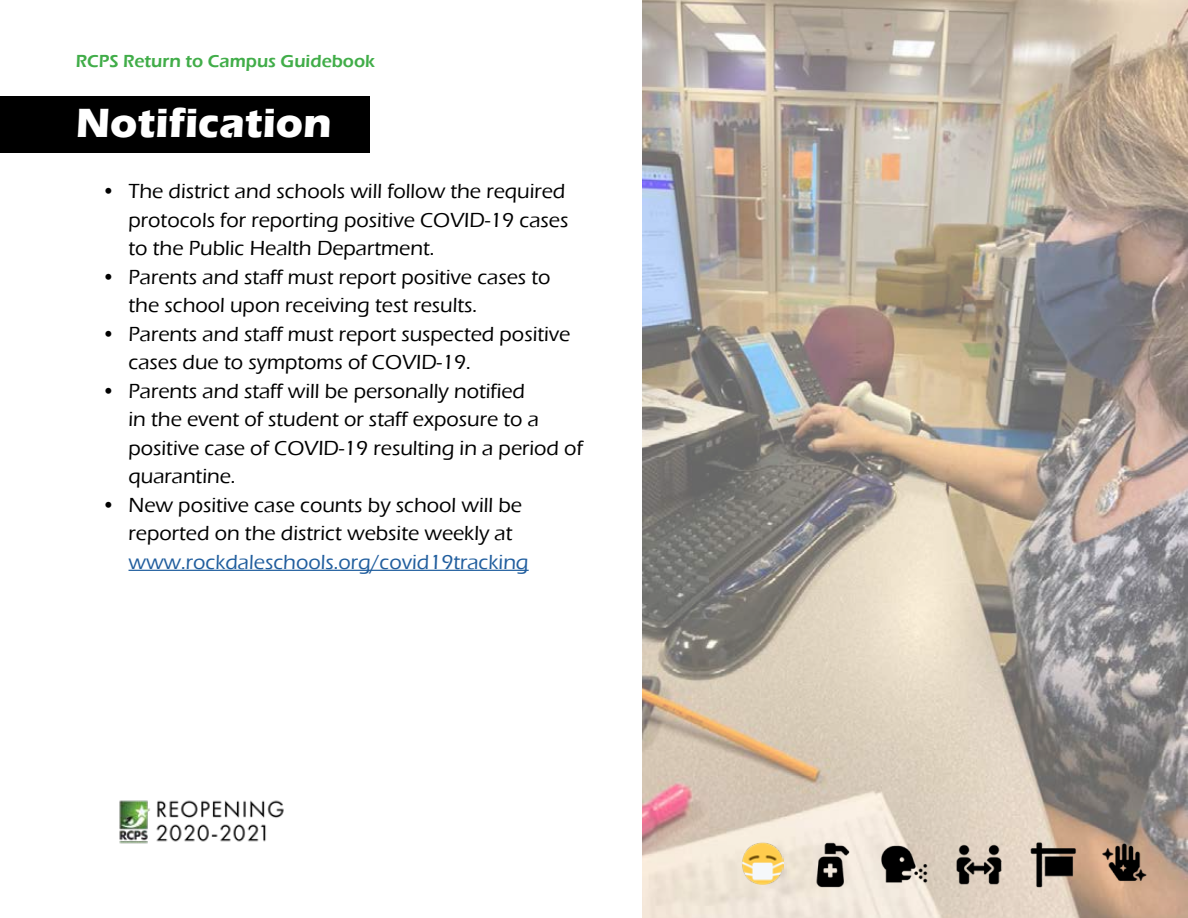
<style>
.page{position:relative;width:1188px;height:918px;background:#fff}
.page>*{position:absolute;margin:0;border:0;box-sizing:border-box;transform-origin:0 0}
.t1{font:700 42px "Eras ITC";color:#fff}
.t2{font:500 21px/28.5px "Eras ITC";color:#000}
.t3{font:500 21px "Eras ITC";color:#215e9e}
.t4{font:600 18px "Eras ITC";color:#41ad49}
</style>
<div class="page">
<div style="left:0;top:96px;width:369px;height:56px;background:#000"></div>
<img style="left:643px;top:0;width:545px;height:918px">
<hr style="left:129px;top:570px;width:400px;height:1px;background:#215e9e">
<img style="left:119px;top:800px;width:165px;height:44px">
<img style="left:741px;top:842px;width:42px;height:42px">
<img style="left:807px;top:840px;width:48px;height:48px">
<img style="left:881px;top:840px;width:48px;height:48px">
<img style="left:955px;top:840px;width:48px;height:48px">
<img style="left:1028px;top:840px;width:48px;height:48px">
<img style="left:1102px;top:840px;width:47px;height:48px">
<p class="t4" style="left:76px;top:51px;width:301px">RCPS Return to Campus Guidebook</p>
<h1 class="t1" style="left:76px;top:99px;width:257px">Notification</h1>
<p class="t2" style="left:129px;top:177px;width:441px;text-indent:-27px">• The district and schools will follow the required protocols for reporting positive COVID-19 cases to the Public Health Department.</p>
<p class="t2" style="left:129px;top:263px;width:424px;text-indent:-27px">• Parents and staff must report positive cases to the school upon receiving test results.</p>
<p class="t2" style="left:129px;top:320px;width:443px;text-indent:-27px">• Parents and staff must report suspected positive cases due to symptoms of COVID-19.</p>
<p class="t2" style="left:129px;top:377px;width:456px;text-indent:-27px">• Parents and staff will be personally notified<br>in the event of student or staff exposure to a positive case of COVID-19 resulting in a period of quarantine.</p>
<p class="t2" style="left:129px;top:491px;width:395px;text-indent:-27px">• New positive case counts by school will be reported on the district website weekly at</p>
<p class="t3" style="left:129px;top:550px;width:402px">www.rockdaleschools.org/covid19tracking</p>
</div>
